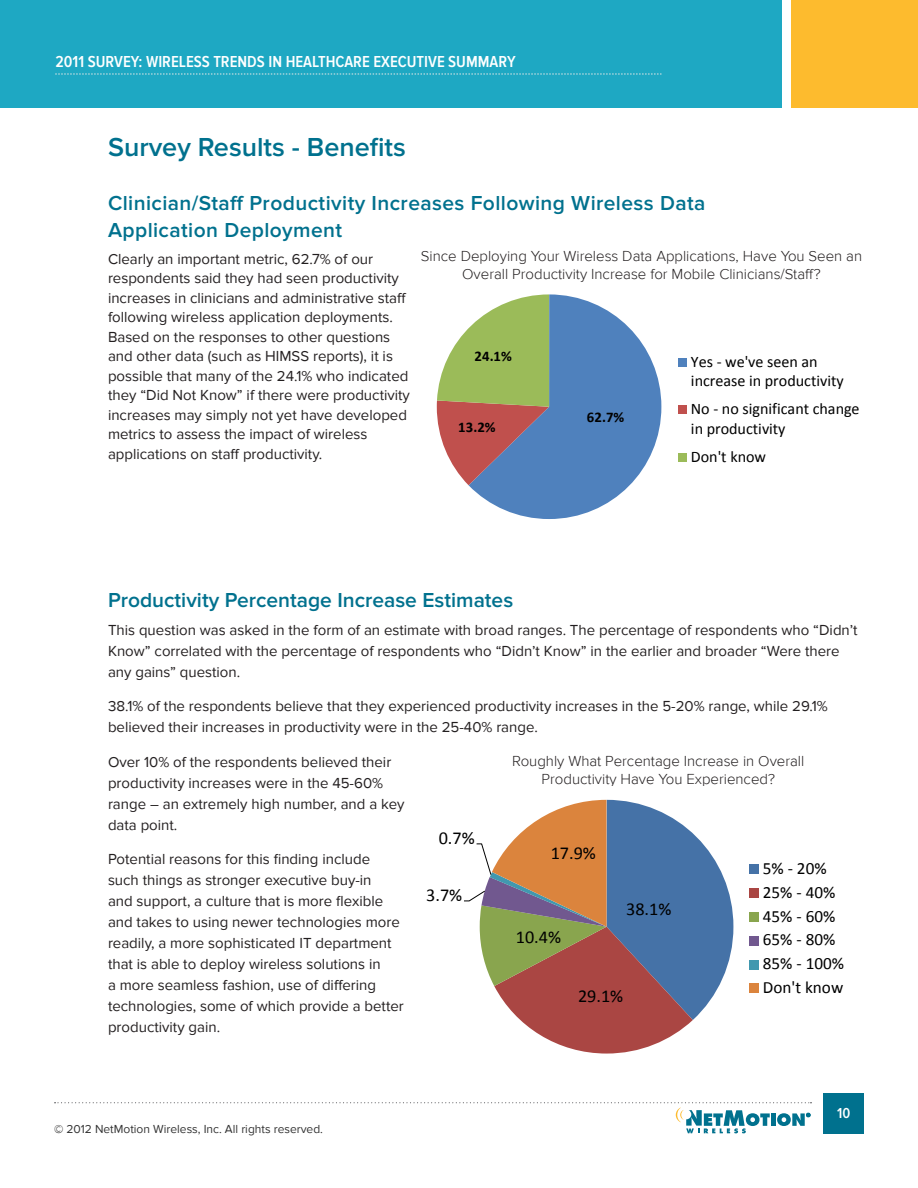
<style>
.page{position:relative;width:918px;height:1188px;background:#fff}
.page>*{position:absolute;margin:0;border:0;box-sizing:border-box;transform-origin:0 0}
.Heading_1{font:600 27px "Proxima Nova";color:#00718e}
.Heading_2{font:600 21px/27px "Proxima Nova";letter-spacing:.02em;color:#00718e}
.Heading_2-2{font:600 21px "Proxima Nova";color:#00718e}
.t1{font:18.15px "Calibri";letter-spacing:-.005em;color:#000}
.t2{font:700 17.25px/21px "Calibri";color:#000}
.t3{font:17.25px/24px "Calibri";color:#000}
.t4{font:600 16.5px "Proxima Nova Cond";color:#fff}
.t5{font:16.05px/19.5px "Calibri";color:#000}
.Body_Text{font:15px/21px "Proxima Nova";color:#231f20}
.Chart_title{font:300 15px/18px "Proxima Nova";color:#231f20;text-align:center}
.t6{font:600 15px "Proxima Nova Cond";color:#fff}
.t7{font:700 14.7px "Calibri";color:#000}
.t8{font:12px "Proxima Nova";color:#333}
</style>
<div class="page">
<div style="left:0;top:0;width:781px;height:108px;background:#1ea8c3"></div>
<div style="left:792px;top:0;width:126px;height:108px;background:#fdbb2e"></div>
<div style="left:824px;top:1094px;width:40px;height:40px;background:#00718e"></div>
<svg style="left:55px;top:1102px;width:757px;height:31px"></svg>
<svg style="left:55px;top:74px;width:607px;height:1px"></svg>
<svg style="left:436px;top:294px;width:226px;height:225px"></svg>
<svg style="left:464px;top:799px;width:270px;height:255px"></svg>
<svg style="left:749px;top:864px;width:10px;height:129px"></svg>
<svg style="left:678px;top:358px;width:9px;height:104px"></svg>
<p class="t4" style="left:56px;top:52px;width:462px">2011 SURVEY: WIRELESS TRENDS IN HEALTHCARE EXECUTIVE SUMMARY</p>
<p class="Heading_1" style="left:108px;top:132px;width:299px">Survey Results - Benefits</p>
<p class="Heading_2" style="left:108px;top:190px;width:599px">Clinician/Staff Productivity Increases Following Wireless Data<br>Application Deployment</p>
<p class="Body_Text" style="left:108px;top:249px;width:303px;line-height:19.5px">Clearly an important metric, 62.7% of our respondents said they had seen productivity increases in clinicians and administrative staff following wireless application deployments.<br>Based on the responses to other questions and other data (such as HIMSS reports), it is possible that many of the 24.1% who indicated they “Did Not Know” if there were productivity increases may simply not yet have developed metrics to assess the impact of wireless applications on staff productivity.</p>
<p class="Chart_title" style="left:421px;top:247px;width:443px">Since Deploying Your Wireless Data Applications, Have You Seen an<br>Overall Productivity Increase for Mobile Clinicians/Staff?</p>
<p class="t7" style="left:475px;top:347px;width:39px">24.1%</p>
<p class="t2" style="left:694px;top:352px;width:169px">Yes - we've seen an increase in productivity</p>
<p class="t2" style="left:694px;top:422px;width:131px">No - no significant</p>
<p class="t5" style="left:691px;top:352px;width:154px">Yes - we've seen an increase in productivity</p>
<p class="t5" style="left:691px;top:399px;width:170px">No - no significant change in productivity</p>
<p class="t5" style="left:691px;top:447px;width:77px">Don't know</p>
<p class="t7" style="left:587px;top:408px;width:39px">62.7%</p>
<p class="t7" style="left:458px;top:418px;width:39px">13.2%</p>
<p class="Heading_2-2" style="left:108px;top:588px;width:407px">Productivity Percentage Increase Estimates</p>
<p class="Body_Text" style="left:108px;top:620px;width:751px">This question was asked in the form of an estimate with broad ranges. The percentage of respondents who “Didn’t<br>Know” correlated with the percentage of respondents who “Didn’t Know” in the earlier and broader “Were there any gains” question.</p>
<p class="Body_Text" style="left:108px;top:696px;width:721px">38.1% of the respondents believe that they experienced productivity increases in the 5-20% range, while 29.1% believed their increases in productivity were in the 25-40% range.</p>
<p class="Body_Text" style="left:108px;top:752px;width:298px">Over 10% of the respondents believed their productivity increases were in the 45-60% range – an extremely high number, and a key data point.</p>
<p class="Body_Text" style="left:108px;top:849px;width:297px">Potential reasons for this finding include such things as stronger executive buy-in<br>and support, a culture that is more flexible and takes to using newer technologies more readily, a more sophisticated IT department that is able to deploy wireless solutions in<br>a more seamless fashion, use of differing technologies, some of which provide a better productivity gain.</p>
<p class="Chart_title" style="left:512px;top:752px;width:294px">Roughly What Percentage Increase in Overall<br>Productivity Have You Experienced?</p>
<p class="t1" style="left:439px;top:826px;width:37px">0.7%</p>
<p class="t1" style="left:551px;top:841px;width:47px">17.9%</p>
<p class="t3" style="left:763px;top:856px;width:83px">5% - 20%<br>25% - 40%<br>45% - 60%<br>65% - 80%<br>85% - 100%<br>Don't know</p>
<p class="t3" style="left:358px;top:869px;width:35px">3.7%</p>
<p class="t1" style="left:426px;top:883px;width:37px">3.7%</p>
<p class="t1" style="left:626px;top:898px;width:47px">38.1%</p>
<p class="t1" style="left:516px;top:926px;width:47px">10.4%</p>
<p class="t1" style="left:578px;top:985px;width:47px">29.1%</p>
<p class="t8" style="left:54px;top:1122px;width:271px">© 2012 NetMotion Wireless, Inc. All rights reserved.</p>
<p class="t6" style="left:837px;top:1104px;width:15px">10</p>
</div>
